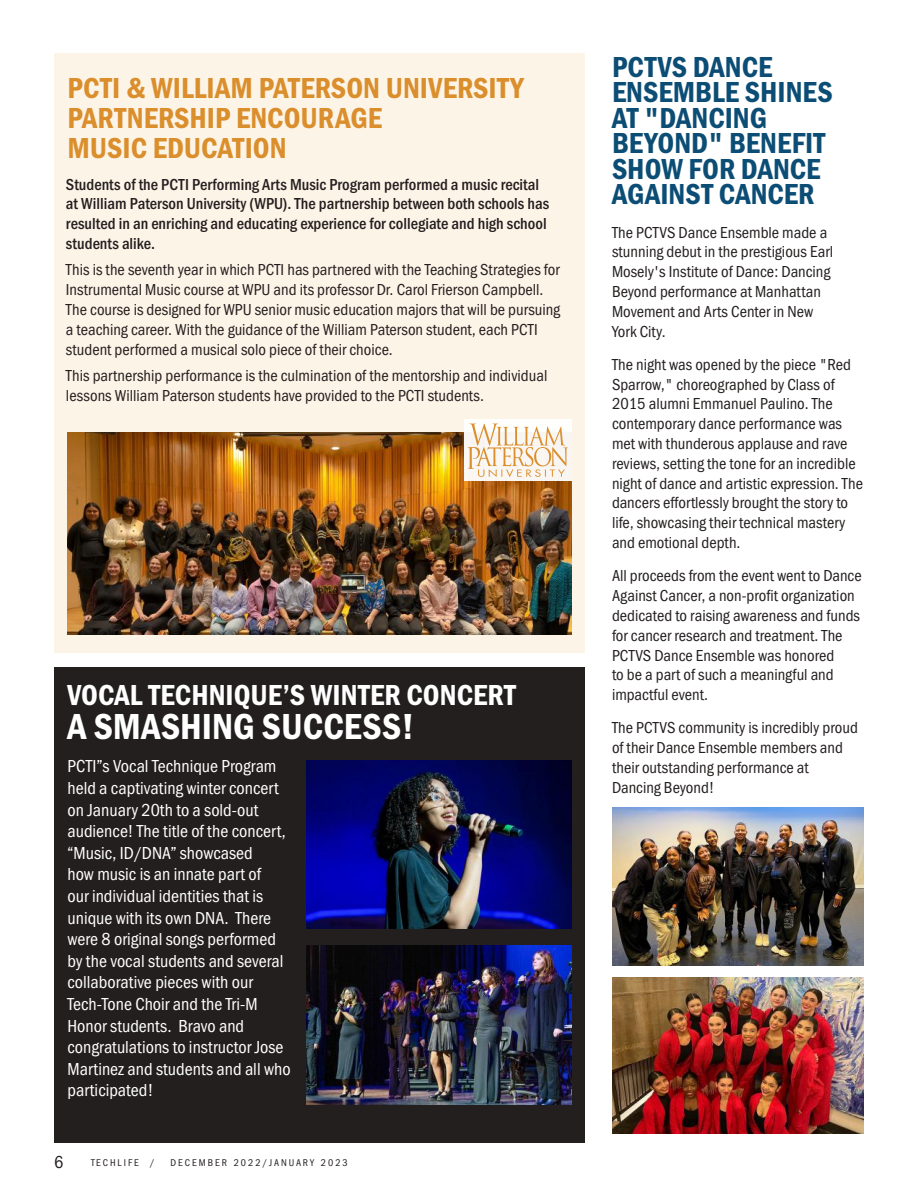
<style>
.page{position:relative;width:918px;height:1188px;background:#fff}
.page>*{position:absolute;margin:0;border:0;box-sizing:border-box;transform-origin:0 0}
.t1{font:37.5px "Franklin Gothic URW Con Dem";color:#fff}
.t2{font:30px/25.5px "Franklin Gothic URW Con Dem";color:#0c4d75}
.t3{font:30px/30px "Franklin Gothic URW Con Dem";color:#da8e2c}
.t4{font:30px "Franklin Gothic URW Con Dem";color:#fff}
.t5{font:18px/21.6px "Franklin Gothic URW Cond";color:#fff}
.t6{font:condensed 18px "Franklin Gothic LT Pro";color:#241f1f}
.t7{font:16.5px/19.8px "Franklin Gothic URW Cond";color:#241f1f}
.t8{font:500 16.5px/19.8px "Franklin Gothic URW Cond";color:#241f1f}
.t9{font:condensed 10.2px "Franklin Gothic LT Pro";letter-spacing:.2em;color:#241f1f}
</style>
<div class="page">
<div style="left:54px;top:54px;width:531px;height:599px;background:#fdf4e8"></div>
<div style="left:54px;top:667px;width:531px;height:476px;background:#241f1f"></div>
<img style="left:68px;top:432px;width:504px;height:202px">
<img style="left:612px;top:808px;width:252px;height:158px">
<img style="left:612px;top:977px;width:252px;height:157px">
<div style="left:464px;top:420px;width:108px;height:61px;background:#fbf7f3"></div>
<svg style="left:467px;top:424px;width:101px;height:53px"></svg>
<img style="left:306px;top:760px;width:265px;height:169px">
<img style="left:306px;top:945px;width:265px;height:160px">
<h2 class="t3" style="left:68px;top:71px;width:458px">PCTI &amp; WILLIAM PATERSON UNIVERSITY<br>PARTNERSHIP ENCOURAGE<br>MUSIC EDUCATION</h2>
<p class="t8" style="left:66px;top:173px;width:485px">Students of the PCTI Performing Arts Music Program performed a music recital at William Paterson University (WPU). The partnership between both schools has resulted in an enriching and educating experience for collegiate and high school students alike.</p>
<p class="t7" style="left:66px;top:259px;width:496px">This is the seventh year in which PCTI has partnered with the Teaching Strategies for Instrumental Music course at WPU and its professor Dr. Carol Frierson Campbell.<br>The course is designed for WPU senior music education majors that will be pursuing a teaching career. With the guidance of the William Paterson student, each PCTI student performed a musical solo piece of their choice.</p>
<p class="t7" style="left:66px;top:365px;width:483px">This partnership performance is the culmination of the mentorship and individual lessons William Paterson students have provided to the PCTI students.</p>
<h2 class="t4" style="left:68px;top:675px;width:450px">VOCAL TECHNIQUE’S WINTER CONCERT</h2>
<h1 class="t1" style="left:68px;top:702px;width:348px">A SMASHING SUCCESS!</h1>
<p class="t5" style="left:68px;top:754px;width:225px">PCTI”s Vocal Technique Program held a captivating winter concert on January 20th to a sold-out audience! The title of the concert, “Music, ID/DNA” showcased<br>how music is an innate part of<br>our individual identities that is unique with its own DNA. There were 8 original songs performed by the vocal students and several collaborative pieces with our<br>Tech-Tone Choir and the Tri-M<br>Honor students. Bravo and congratulations to instructor Jose<br>Martinez and students and all who participated!</p>
<p class="t6" style="left:54px;top:1152px;width:11px">6</p>
<p class="t9" style="left:91px;top:1157px;width:65px">TECHLIFE /</p>
<p class="t9" style="left:170px;top:1157px;width:179px">DECEMBER 2022/JANUARY 2023</p>
<h2 class="t2" style="left:612px;top:53px;width:222px">PCTVS DANCE<br>ENSEMBLE SHINES<br>AT "DANCING<br>BEYOND" BENEFIT<br>SHOW FOR DANCE<br>AGAINST CANCER</h2>
<p class="t7" style="left:612px;top:221px;width:223px">The PCTVS Dance Ensemble made a stunning debut in the prestigious Earl<br>Mosely's Institute of Dance: Dancing<br>Beyond performance at Manhattan<br>Movement and Arts Center in New<br>York City.</p>
<p class="t7" style="left:612px;top:353px;width:253px">The night was opened by the piece "Red Sparrow," choreographed by Class of 2015 alumni Emmanuel Paulino. The contemporary dance performance was met with thunderous applause and rave reviews, setting the tone for an incredible night of dance and artistic expression. The dancers effortlessly brought the story to life, showcasing their technical mastery and emotional depth.</p>
<p class="t7" style="left:612px;top:565px;width:251px">All proceeds from the event went to Dance Against Cancer, a non-profit organization dedicated to raising awareness and funds for cancer research and treatment. The PCTVS Dance Ensemble was honored<br>to be a part of such a meaningful and impactful event.</p>
<p class="t7" style="left:612px;top:717px;width:247px">The PCTVS community is incredibly proud of their Dance Ensemble members and their outstanding performance at<br>Dancing Beyond!</p>
</div>
